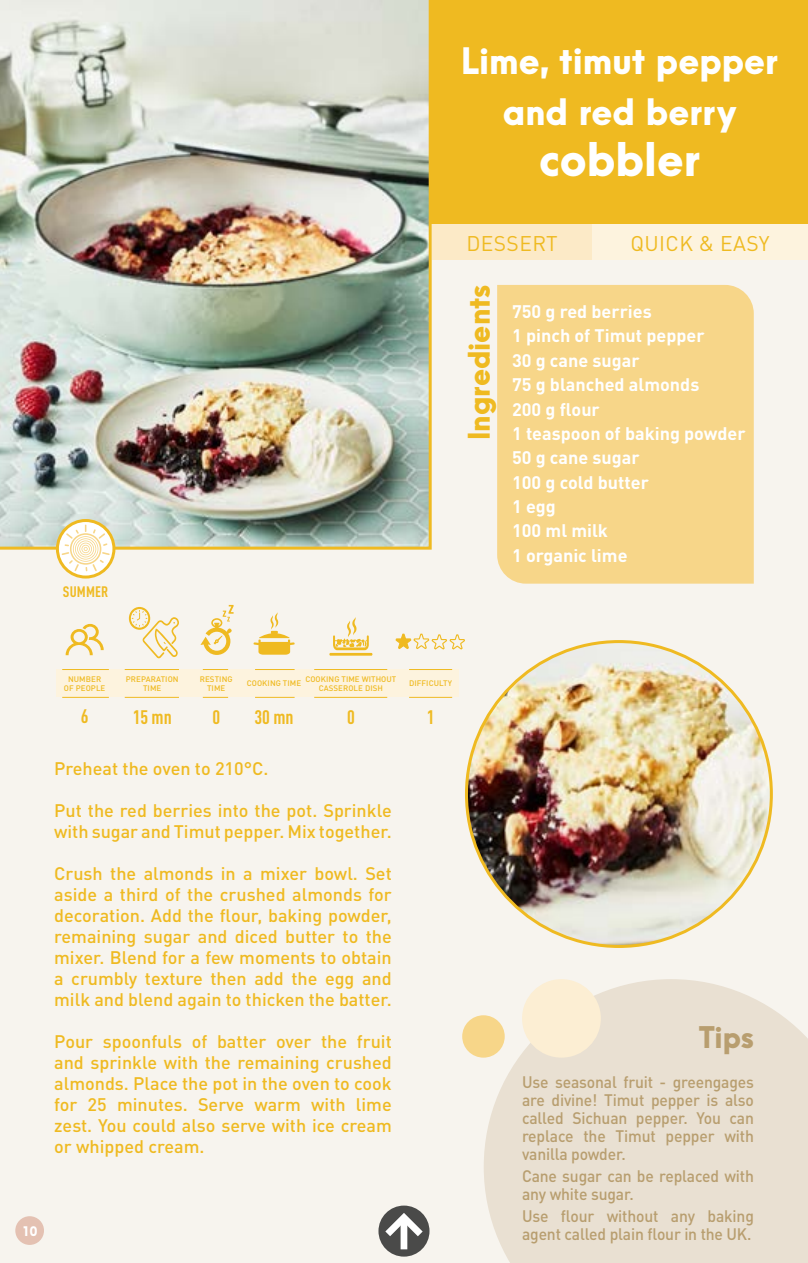
<style>
.page{position:relative;width:808px;height:1263px;background:#f7f4ee}
.page>*{position:absolute;margin:0;border:0;box-sizing:border-box;transform-origin:0 0}
.t1{font:800 42px "Arca Majora 3";color:#fff}
.t2{font:800 33px/51px "Arca Majora 3";color:#fff;text-align:center}
.t3{font:800 27px "Arca Majora 3";color:#efba21}
.t4{font:800 27px "Arca Majora 3";color:#b89e6f}
.t5{font:21px "DIN Pro";letter-spacing:.02em;color:#efba21}
.t6{font:700 condensed 19.35px "DIN Pro";color:#efba21}
.t7{font:500 18px/21px "DIN Pro";color:#efba21;text-align:justify}
.t8{font:700 18px/24.3px "DIN Pro";color:#fff}
.t9{font:500 16.5px/18px "DIN Pro";letter-spacing:-.01em;color:#b89e6f;scale:.95 1}
.t10{font:700 condensed 15px "DIN Pro";letter-spacing:.01em;color:#efba21}
.t11{font:800 12px "Arca Majora 3";color:#fff}
.t12{font:500 7.95px/9.6px "DIN Pro";letter-spacing:.01em;color:#efba21;text-align:center}
</style>
<div class="page">
<img style="left:466px;top:641px;width:305px;height:305px;border-radius:152px">
<img style="left:0;top:0;width:432px;height:550px">
<svg style="left:484px;top:979px;width:324px;height:284px;background:#eae1d4"></svg>
<div style="left:522px;top:979px;width:79px;height:79px;background:#fceed3;border-radius:50%"></div>
<div style="left:462px;top:1015px;width:43px;height:43px;background:#f7d689;border-radius:50%"></div>
<div style="left:378px;top:1205px;width:51px;height:51px;background:#4a4a49;border-radius:50%"></div>
<div style="left:401px;top:1220px;width:6px;height:29px;background:#fff"></div>
<svg style="left:378px;top:1208px;width:52px;height:35px"></svg>
<div style="left:497px;top:285px;width:257px;height:299px;background:#f7d689"></div>
<div style="left:432px;top:224px;width:160px;height:36px;background:#fceac7"></div>
<div style="left:592px;top:224px;width:216px;height:36px;background:#fdf3de"></div>
<div style="left:432px;top:0;width:376px;height:224px;background:#efba21"></div>
<div style="left:56px;top:670px;width:402px;height:27px;background:#fdf3de"></div>
<svg style="left:395px;top:633px;width:70px;height:17px"></svg>
<svg style="left:66px;top:624px;width:38px;height:31px"></svg>
<svg style="left:254px;top:612px;width:41px;height:43px"></svg>
<svg style="left:129px;top:607px;width:50px;height:51px"></svg>
<hr style="left:329px;top:653px;width:43px;height:3px;background:#efba21">
<svg style="left:333px;top:617px;width:36px;height:33px"></svg>
<hr style="left:62px;top:669px;width:47px;height:1px;background:#efba21">
<hr style="left:125px;top:669px;width:54px;height:1px;background:#efba21">
<svg style="left:203px;top:669px;width:25px;height:1px"></svg>
<hr style="left:255px;top:669px;width:40px;height:1px;background:#efba21">
<hr style="left:314px;top:669px;width:73px;height:1px;background:#efba21">
<hr style="left:409px;top:669px;width:43px;height:1px;background:#efba21">
<hr style="left:62px;top:697px;width:47px;height:1px;background:#efba21">
<hr style="left:125px;top:697px;width:54px;height:1px;background:#efba21">
<svg style="left:203px;top:697px;width:25px;height:1px"></svg>
<hr style="left:255px;top:697px;width:40px;height:1px;background:#efba21">
<hr style="left:314px;top:697px;width:73px;height:1px;background:#efba21">
<hr style="left:409px;top:697px;width:43px;height:1px;background:#efba21">
<svg style="left:200px;top:605px;width:34px;height:50px"></svg>
<svg style="left:57px;top:520px;width:57px;height:57px"></svg>
<svg style="left:62px;top:524px;width:48px;height:47px"></svg>
<div style="left:56px;top:519px;width:59px;height:59px;border:3px solid #efba21;border-radius:50%"></div>
<div style="left:15px;top:1216px;width:29px;height:29px;background:#e4c1b2;border-radius:50%"></div>
<p class="t10" style="left:63px;top:580px;width:47px">SUMMER</p>
<h2 class="t2" style="left:461px;top:32px;width:319px">Lime, timut pepper and red berry</h2>
<h1 class="t1" style="left:539px;top:122px;width:163px">cobbler</h1>
<p class="t5" style="left:466px;top:226px;width:93px">DESSERT</p>
<p class="t5" style="left:630px;top:226px;width:141px">QUICK &amp; EASY</p>
<h3 class="t3" style="left:455px;top:440px;width:157px;rotate:-90deg">Ingredients</h3>
<p class="t8" style="left:512px;top:297px;width:235px">750 g red berries<br>1 pinch of Timut pepper<br>30 g cane sugar<br>75 g blanched almonds<br>200 g flour<br>1 teaspoon of baking powder<br>50 g cane sugar<br>100 g cold butter<br>1 egg<br>100 ml milk<br>1 organic lime</p>
<p class="t11" style="left:22px;top:1220px;width:17px">10</p>
<p class="t12" style="left:64px;top:673px;width:43px">NUMBER<br>OF PEOPLE</p>
<p class="t12" style="left:200px;top:673px;width:34px">RESTING<br>TIME</p>
<p class="t12" style="left:409px;top:678px;width:45px">DIFFICULTY</p>
<p class="t12" style="left:126px;top:673px;width:54px">PREPARATION<br>TIME</p>
<p class="t12" style="left:305px;top:673px;width:92px">COOKING TIME WITHOUT<br>CASSEROLE DISH</p>
<p class="t12" style="left:247px;top:678px;width:56px">COOKING TIME</p>
<p class="t6" style="left:81px;top:702px;width:9px">6</p>
<p class="t6" style="left:133px;top:702px;width:41px">15 mn</p>
<p class="t6" style="left:212px;top:702px;width:9px">0</p>
<p class="t6" style="left:254px;top:702px;width:41px">30 mn</p>
<p class="t6" style="left:347px;top:702px;width:9px">0</p>
<p class="t6" style="left:427px;top:702px;width:9px">1</p>
<p class="t7" style="left:54px;top:756px;width:216px">Preheat the oven to 210°C.</p>
<p class="t7" style="left:54px;top:798px;width:339px">Put the red berries into the pot. Sprinkle with sugar and Timut pepper. Mix together.</p>
<p class="t7" style="left:54px;top:861px;width:339px">Crush the almonds in a mixer bowl. Set aside a third of the crushed almonds for decoration. Add the flour, baking powder, remaining sugar and diced butter to the mixer. Blend for a few moments to obtain a crumbly texture then add the egg and milk and blend again to thicken the batter.</p>
<p class="t7" style="left:54px;top:1029px;width:339px">Pour spoonfuls of batter over the fruit and sprinkle with the remaining crushed almonds. Place the pot in the oven to cook for 25 minutes. Serve warm with lime zest. You could also serve with ice cream or whipped cream.</p>
<h3 class="t4" style="left:699px;top:1013px;width:57px">Tips</h3>
<p class="t9" style="left:522px;top:1071px;width:246px;text-align:justify">Use seasonal fruit - greengages are divine! Timut pepper is also called Sichuan pepper. You can replace the Timut pepper with vanilla powder.</p>
<p class="t9" style="left:522px;top:1165px;width:246px">Cane sugar can be replaced with any white sugar.</p>
<p class="t9" style="left:522px;top:1205px;width:246px">Use flour without any baking agent called plain flour in the UK.</p>
</div>
